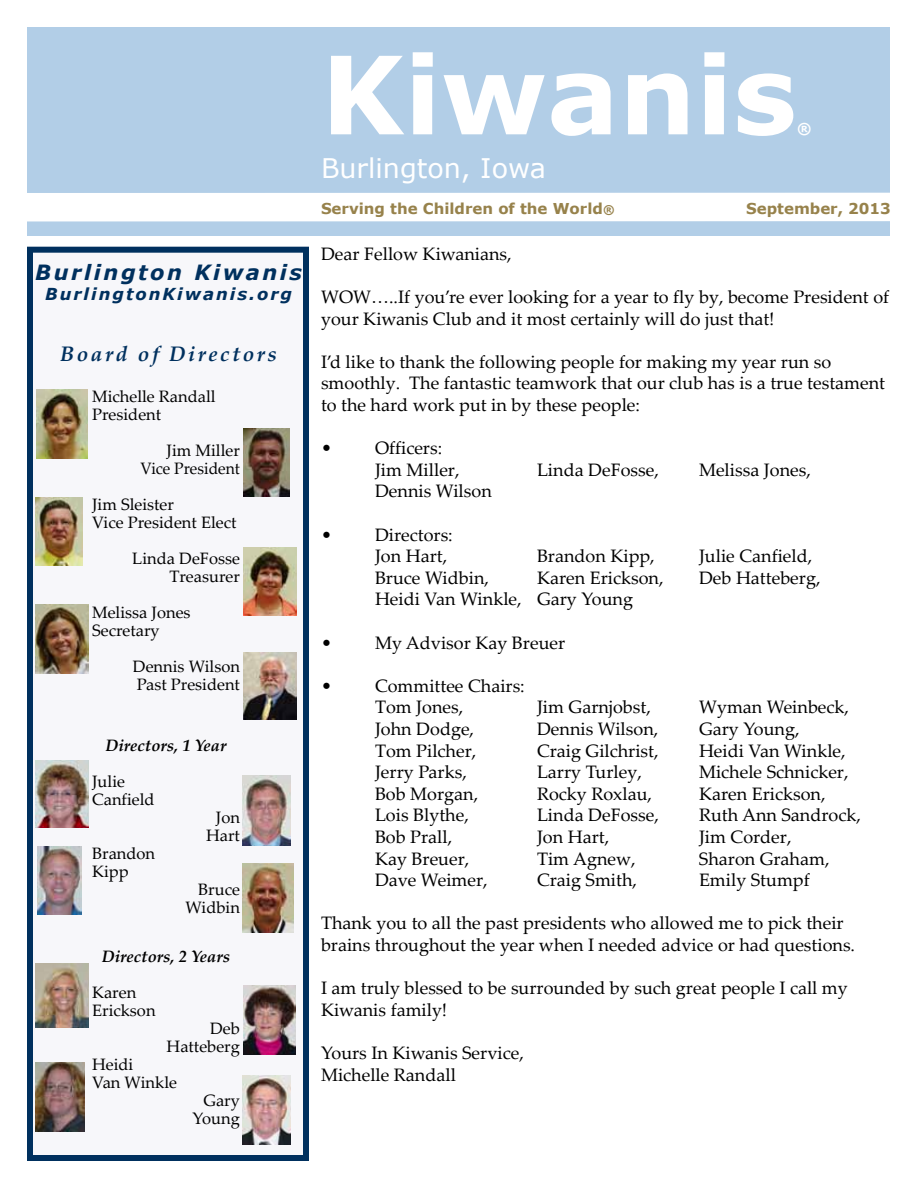
<style>
.page{position:relative;width:918px;height:1188px;background:#fff}
.page>*{position:absolute;margin:0;border:0;box-sizing:border-box;transform-origin:0 0}
.t1{font:700 108px "Verdana";color:#fff}
.t2{font:27px "Verdana";color:#fff}
.t3{font:italic 700 21px "Verdana";letter-spacing:.12em;color:#00305e}
.t4{font:italic 700 21px "Palatino Linotype";letter-spacing:.12em;color:#00305e}
.t5{font:18px/21.6px "Palatino Linotype";color:#000}
.t6{font:16.5px/18px "Palatino Linotype";color:#000}
.t7{font:italic 700 16.5px "Palatino Linotype";color:#000}
.t8{font:italic 700 16.5px "Verdana";letter-spacing:.12em;color:#00305e}
.t9{font:700 15px "Verdana";color:#97824b}
.t10{font:700 15px "Verdana";color:#fff}
.s1{font-size:12px}
</style>
<div class="page">
<div style="left:28px;top:28px;width:862px;height:208px;background:#b2cee7"></div>
<div style="left:27px;top:247px;width:282px;height:914px;background:#f7f7fa;border:6px solid #00305e"></div>
<img style="left:243px;top:547px;width:54px;height:69px">
<img style="left:37px;top:390px;width:50px;height:68px">
<img style="left:243px;top:652px;width:54px;height:68px">
<img style="left:243px;top:429px;width:46px;height:68px">
<img style="left:35px;top:497px;width:48px;height:69px">
<img style="left:35px;top:605px;width:53px;height:68px">
<div style="left:27px;top:193px;width:870px;height:28px;background:#fff"></div>
<img style="left:243px;top:986px;width:53px;height:69px">
<img style="left:36px;top:1063px;width:49px;height:68px">
<img style="left:242px;top:1076px;width:49px;height:68px">
<img style="left:36px;top:964px;width:52px;height:64px">
<img style="left:242px;top:776px;width:49px;height:69px">
<img style="left:37px;top:846px;width:45px;height:68px">
<img style="left:242px;top:864px;width:51px;height:68px">
<img style="left:36px;top:760px;width:52px;height:67px">
<p class="t3" style="left:35px;top:258px;width:268px">Burlington Kiwanis</p>
<p class="t8" style="left:45px;top:282px;width:249px">BurlingtonKiwanis.org</p>
<p class="t4" style="left:60px;top:339px;width:218px">Board of Directors</p>
<p class="t6" style="left:92px;top:387px;width:125px">Michelle Randall<br>President</p>
<p class="t6" style="left:140px;top:441px;width:101px;text-align:right">Jim Miller<br>Vice President</p>
<p class="t6" style="left:92px;top:495px;width:146px">Jim Sleister<br>Vice President Elect</p>
<p class="t6" style="left:132px;top:549px;width:109px;text-align:right">Linda DeFosse<br>Treasurer</p>
<p class="t6" style="left:92px;top:603px;width:100px">Melissa Jones<br>Secretary</p>
<p class="t6" style="left:133px;top:657px;width:109px">Dennis Wilson<br>Past President</p>
<p class="t7" style="left:106px;top:733px;width:123px">Directors, 1 Year</p>
<p class="t6" style="left:92px;top:771px;width:64px">Julie<br>Canfield</p>
<p class="t6" style="left:206px;top:807px;width:35px;text-align:center">Jon<br>Hart</p>
<p class="t6" style="left:92px;top:843px;width:65px">Brandon<br>Kipp</p>
<p class="t6" style="left:185px;top:879px;width:56px;text-align:right">Bruce<br>Widbin</p>
<p class="t7" style="left:102px;top:945px;width:130px">Directors, 2 Years</p>
<p class="t6" style="left:92px;top:983px;width:65px">Karen<br>Erickson</p>
<p class="t6" style="left:167px;top:1019px;width:75px;text-align:right">Deb<br>Hatteberg</p>
<p class="t6" style="left:92px;top:1055px;width:86px">Heidi<br>Van Winkle</p>
<p class="t6" style="left:193px;top:1091px;width:49px;text-align:right">Gary<br>Young</p>
<h1 class="t1" style="left:321px;top:19px;width:477px">Kiwanis</h1>
<p class="t10" style="left:797px;top:118px;width:16px">®</p>
<h2 class="t2" style="left:321px;top:150px;width:227px">Burlington, Iowa</h2>
<p class="t9" style="left:321px;top:198px;width:295px">Serving the Children of the World<span class="s1">®</span></p>
<p class="t9" style="left:746px;top:198px;width:146px">September, 2013</p>
<p class="t5" style="left:321px;top:242px;width:192px">Dear Fellow Kiwanians,</p>
<p class="t5" style="left:321px;top:285px;width:570px">WOW…..If you’re ever looking for a year to fly by, become President of your Kiwanis Club and it most certainly will do just that!</p>
<p class="t5" style="left:321px;top:350px;width:566px">I’d like to thank the following people for making my year run so smoothly. The fantastic teamwork that our club has is a true testament to the hard work put in by these people:</p>
<p class="t5" style="left:375px;top:437px;width:86px;text-indent:-54px">• Officers:<br>Jim Miller,</p>
<p class="t5" style="left:537px;top:458px;width:123px">Linda DeFosse,</p>
<p class="t5" style="left:699px;top:458px;width:113px">Melissa Jones,</p>
<p class="t5" style="left:375px;top:480px;width:118px">Dennis Wilson</p>
<p class="t5" style="left:375px;top:523px;width:79px;text-indent:-54px">• Directors:<br>Jon Hart,</p>
<p class="t5" style="left:537px;top:545px;width:119px">Brandon Kipp,</p>
<p class="t5" style="left:699px;top:545px;width:115px">Julie Canfield,</p>
<p class="t5" style="left:375px;top:566px;width:116px">Bruce Widbin,</p>
<p class="t5" style="left:537px;top:566px;width:128px">Karen Erickson,</p>
<p class="t5" style="left:699px;top:566px;width:123px">Deb Hatteberg,</p>
<p class="t5" style="left:375px;top:588px;width:260px">Heidi Van Winkle, Gary Young</p>
<p class="t5" style="left:321px;top:631px;width:246px">• My Advisor Kay Breuer</p>
<p class="t5" style="left:321px;top:674px;width:205px;text-align:center">• Committee Chairs:<br>Tom Jones,</p>
<p class="t5" style="left:537px;top:696px;width:115px">Jim Garnjobst,</p>
<p class="t5" style="left:699px;top:696px;width:152px">Wyman Weinbeck,</p>
<p class="t5" style="left:375px;top:717px;width:101px">John Dodge,</p>
<p class="t5" style="left:537px;top:717px;width:123px">Dennis Wilson,</p>
<p class="t5" style="left:699px;top:717px;width:102px">Gary Young,</p>
<p class="t5" style="left:375px;top:739px;width:103px">Tom Pilcher,</p>
<p class="t5" style="left:537px;top:739px;width:123px">Craig Gilchrist,</p>
<p class="t5" style="left:699px;top:739px;width:148px">Heidi Van Winkle,</p>
<p class="t5" style="left:375px;top:761px;width:93px">Jerry Parks,</p>
<p class="t5" style="left:537px;top:761px;width:106px">Larry Turley,</p>
<p class="t5" style="left:699px;top:761px;width:151px">Michele Schnicker,</p>
<p class="t5" style="left:375px;top:782px;width:105px">Bob Morgan,</p>
<p class="t5" style="left:537px;top:782px;width:117px">Rocky Roxlau,</p>
<p class="t5" style="left:699px;top:782px;width:128px">Karen Erickson,</p>
<p class="t5" style="left:375px;top:804px;width:95px">Lois Blythe,</p>
<p class="t5" style="left:537px;top:804px;width:123px">Linda DeFosse,</p>
<p class="t5" style="left:699px;top:804px;width:163px">Ruth Ann Sandrock,</p>
<p class="t5" style="left:375px;top:825px;width:79px">Bob Prall,</p>
<p class="t5" style="left:537px;top:825px;width:74px">Jon Hart,</p>
<p class="t5" style="left:699px;top:825px;width:94px">Jim Corder,</p>
<p class="t5" style="left:375px;top:847px;width:96px">Kay Breuer,</p>
<p class="t5" style="left:537px;top:847px;width:100px">Tim Agnew,</p>
<p class="t5" style="left:699px;top:847px;width:132px">Sharon Graham,</p>
<p class="t5" style="left:375px;top:869px;width:114px">Dave Weimer,</p>
<p class="t5" style="left:537px;top:869px;width:102px">Craig Smith,</p>
<p class="t5" style="left:699px;top:869px;width:112px">Emily Stumpf</p>
<p class="t5" style="left:321px;top:912px;width:536px">Thank you to all the past presidents who allowed me to pick their brains throughout the year when I needed advice or had questions.</p>
<p class="t5" style="left:321px;top:977px;width:528px">I am truly blessed to be surrounded by such great people I call my<br>Kiwanis family!</p>
<p class="t5" style="left:321px;top:1041px;width:204px">Yours In Kiwanis Service,<br>Michelle Randall</p>
</div>
